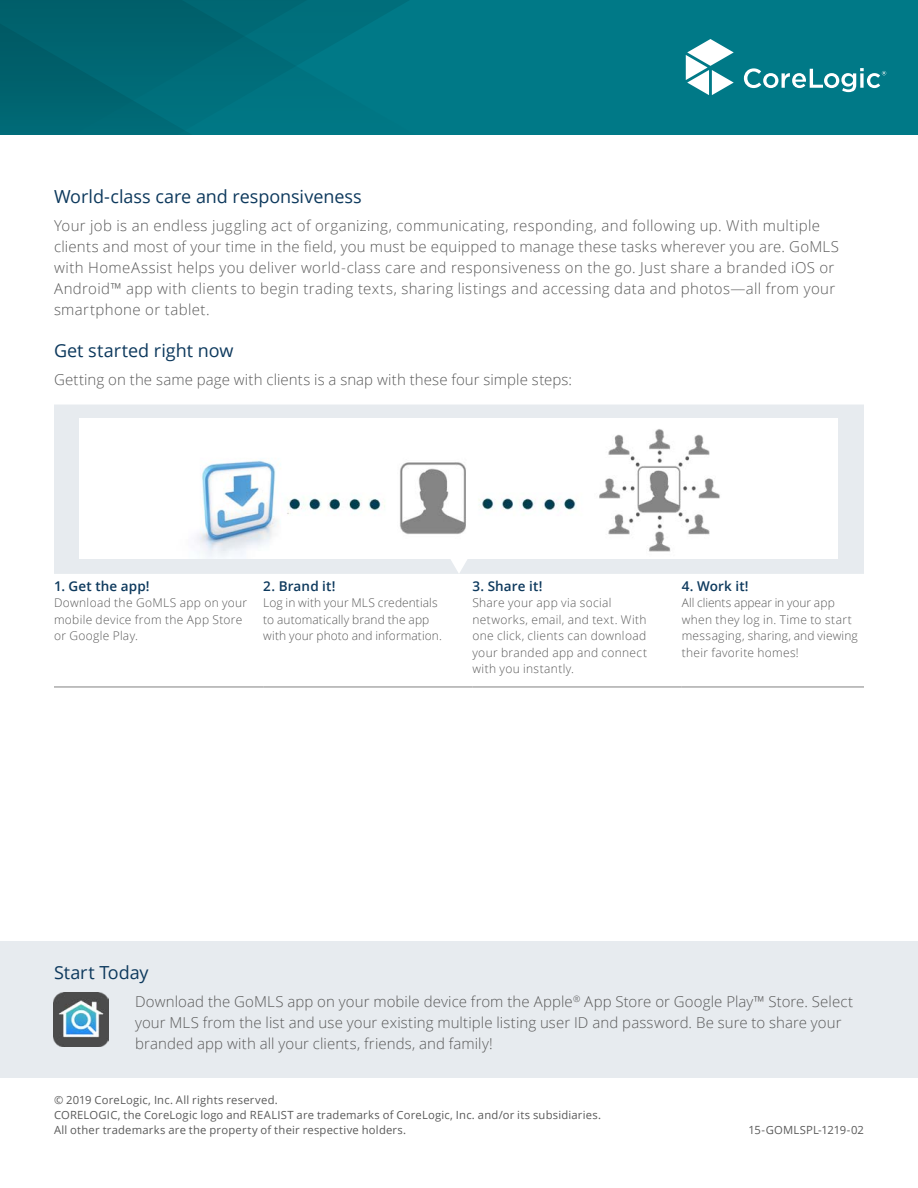
<style>
.page{position:relative;width:918px;height:1188px;background:#fff}
.page>*{position:absolute;margin:0;border:0;box-sizing:border-box;transform-origin:0 0}
.t1{font:18px "Open Sans";letter-spacing:-.005em;color:#0d395d}
.t2{font:300 15px/21px "Open Sans";letter-spacing:.02em;color:#5a5a5a}
.t3{font:600 13.5px "Open Sans";letter-spacing:.01em;color:#0d395d}
.t4{font:300 12px/16.5px "Open Sans";letter-spacing:.025em;color:#5a5a5a}
.t5{font:300 12px/16.5px "Open Sans";letter-spacing:.005em;color:#5a5a5a}
.t6{font:11.25px/15px "Open Sans";letter-spacing:.02em;color:#5a5a5a}
</style>
<div class="page">
<div style="left:0;top:0;width:918px;height:135px;background:#007987"></div>
<svg style="left:0;top:0;width:409px;height:135px"></svg>
<div style="left:0;top:942px;width:918px;height:136px;background:#e7ebef"></div>
<svg style="left:686px;top:39px;width:48px;height:56px"></svg>
<svg style="left:744px;top:68px;width:142px;height:24px"></svg>
<div style="left:54px;top:405px;width:810px;height:169px;background:#e7ebef"></div>
<hr style="left:54px;top:687px;width:209px;height:1px;background:#828282">
<hr style="left:263px;top:687px;width:209px;height:1px;background:#828282">
<hr style="left:472px;top:687px;width:210px;height:1px;background:#828282">
<hr style="left:682px;top:687px;width:182px;height:1px;background:#828282">
<div style="left:80px;top:418px;width:758px;height:141px;background:#fff"></div>
<img style="left:196px;top:429px;width:524px;height:128px">
<svg style="left:450px;top:559px;width:18px;height:15px"></svg>
<img style="left:54px;top:993px;width:54px;height:54px">
<p class="t1" style="left:54px;top:184px;width:309px">World-class care and responsiveness</p>
<p class="t2" style="left:54px;top:214px;width:787px">Your job is an endless juggling act of organizing, communicating, responding, and following up. With multiple clients and most of your time in the field, you must be equipped to manage these tasks wherever you are. GoMLS with HomeAssist helps you deliver world-class care and responsiveness on the go. Just share a branded iOS or Android™ app with clients to begin trading texts, sharing listings and accessing data and photos—all from your smartphone or tablet.</p>
<p class="t1" style="left:54px;top:338px;width:181px">Get started right now</p>
<p class="t2" style="left:54px;top:369px;width:520px">Getting on the same page with clients is a snap with these four simple steps:</p>
<p class="t3" style="left:54px;top:577px;width:97px">1. Get the app!</p>
<p class="t4" style="left:54px;top:595px;width:195px">Download the GoMLS app on your mobile device from the App Store or Google Play.</p>
<p class="t3" style="left:263px;top:577px;width:74px">2. Brand it!</p>
<p class="t5" style="left:263px;top:595px;width:180px">Log in with your MLS credentials to automatically brand the app with your photo and information.</p>
<p class="t3" style="left:472px;top:577px;width:71px">3. Share it!</p>
<p class="t4" style="left:472px;top:595px;width:176px">Share your app via social networks, email, and text. With one click, clients can download your branded app and connect with you instantly.</p>
<p class="t3" style="left:682px;top:577px;width:68px">4. Work it!</p>
<p class="t4" style="left:682px;top:595px;width:177px">All clients appear in your app when they log in. Time to start messaging, sharing, and viewing their favorite homes!</p>
<p class="t1" style="left:54px;top:960px;width:96px">Start Today</p>
<p class="t2" style="left:135px;top:990px;width:720px">Download the GoMLS app on your mobile device from the Apple<sup>®</sup> App Store or Google Play™ Store. Select your MLS from the list and use your existing multiple listing user ID and password. Be sure to share your branded app with all your clients, friends, and family!</p>
<p class="t6" style="left:54px;top:1092px;width:549px">© 2019 CoreLogic, Inc. All rights reserved.<br>CORELOGIC, the CoreLogic logo and REALIST are trademarks of CoreLogic, Inc. and/or its subsidiaries.<br>All other trademarks are the property of their respective holders.</p>
<p class="t6" style="left:749px;top:1122px;width:117px">15-GOMLSPL-1219-02</p>
</div>
